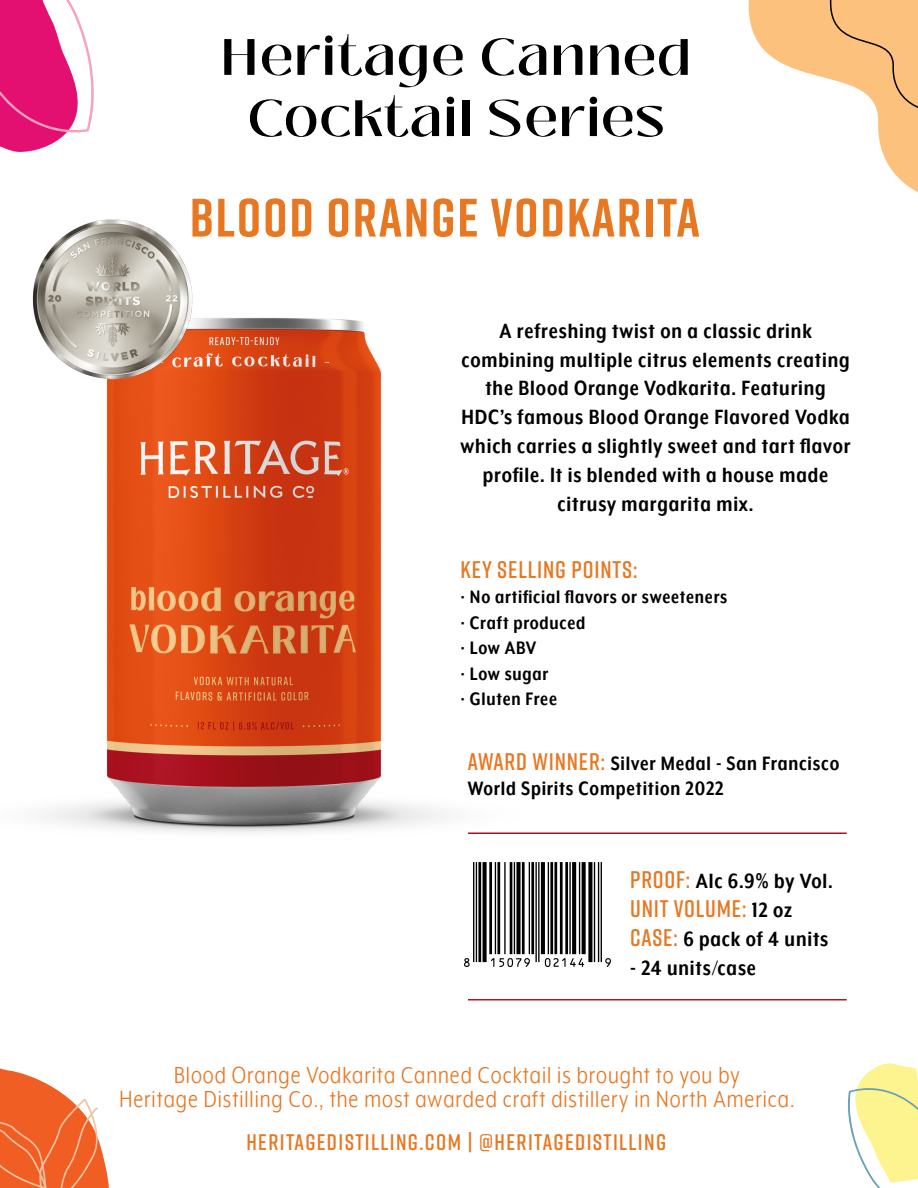
<style>
.page{position:relative;width:918px;height:1188px;background:#fff}
.page>*{position:absolute;margin:0;border:0;box-sizing:border-box;transform-origin:0 0}
.t1{font:700 54px "Rift";letter-spacing:.035em;color:#e87722}
.t2{font:51px/61.2px "Black Mango Variable";letter-spacing:.035em;color:#000;text-align:center}
.t3{font:27px/24px "Mr Eaves XL Mod Nar OT";letter-spacing:.035em;color:#e87722;text-align:center}
.t4{font:700 24px/28.8px "Mr Eaves XL Mod Nar OT";letter-spacing:.035em;color:#000;text-align:center}
.t5{font:600 24px "Rift";letter-spacing:.035em;color:#e87722}
.t6{font:700 22.5px/25.5px "Mr Eaves XL Mod Nar OT";letter-spacing:.035em;color:#000}
.t7{font:600 22.5px "Rift";letter-spacing:.06em;color:#e87722}
.t8{font:700 21px/25.5px "Mr Eaves XL Mod Nar OT";letter-spacing:.035em;color:#000}
.s1{font-family:"Rift";font-weight:600;font-size:24px;color:#e87722}
.s2{font-family:"Rift";font-weight:600;color:#e87722}
.s3{font-family:"Mr Eaves XL Mod Nar OT";font-weight:700;color:#000}
</style>
<div class="page">
<svg style="left:0;top:0;width:94px;height:152px"></svg>
<svg style="left:748px;top:0;width:170px;height:193px"></svg>
<svg style="left:0;top:1068px;width:109px;height:120px"></svg>
<svg style="left:848px;top:1063px;width:70px;height:125px"></svg>
<img style="left:44px;top:317px;width:401px;height:516px">
<img style="left:464px;top:862px;width:147px;height:105px">
<hr style="left:468px;top:832px;width:379px;height:2px;background:#aa1120">
<hr style="left:468px;top:999px;width:379px;height:1px;background:#af1625">
<img style="left:32px;top:219px;width:162px;height:162px">
<h2 class="t2" style="left:221px;top:28px;width:471px">Heritage Canned<br>Cocktail Series</h2>
<h1 class="t1" style="left:190px;top:179px;width:511px">BLOOD ORANGE VODKARITA</h1>
<p class="t4" style="left:461px;top:316px;width:391px">A refreshing twist on a classic drink combining multiple citrus elements creating the Blood Orange Vodkarita. Featuring HDC’s famous Blood Orange Flavored Vodka which carries a slightly sweet and tart flavor profile. It is blended with a house made citrusy margarita mix.</p>
<p class="t5" style="left:461px;top:552px;width:178px">KEY SELLING POINTS:</p>
<p class="t8" style="left:461px;top:584px;width:268px">· No artificial flavors or sweeteners · Craft produced<br>· Low ABV<br>· Low sugar<br>· Gluten Free</p>
<p class="t6" style="left:468px;top:750px;width:373px"><span class="s1">AWARD WINNER:</span> Silver Medal - San Francisco<br>World Spirits Competition 2022</p>
<p class="t4" style="left:630px;top:866px;width:204px"><span class="s2">PROOF:</span> Alc 6.9% by Vol.</p>
<p class="t5" style="left:630px;top:892px;width:164px">UNIT VOLUME: <span class="s3">12 oz</span></p>
<p class="t4" style="left:630px;top:924px;width:200px"><span class="s2">CASE:</span> 6 pack of 4 units</p>
<p class="t4" style="left:630px;top:953px;width:127px">- 24 units/case</p>
<p class="t3" style="left:119px;top:1062px;width:677px">Blood Orange Vodkarita Canned Cocktail is brought to you by<br>Heritage Distilling Co., the most awarded craft distillery in North America.</p>
<p class="t7" style="left:246px;top:1127px;width:421px">HERITAGEDISTILLING.COM | @HERITAGEDISTILLING</p>
</div>
